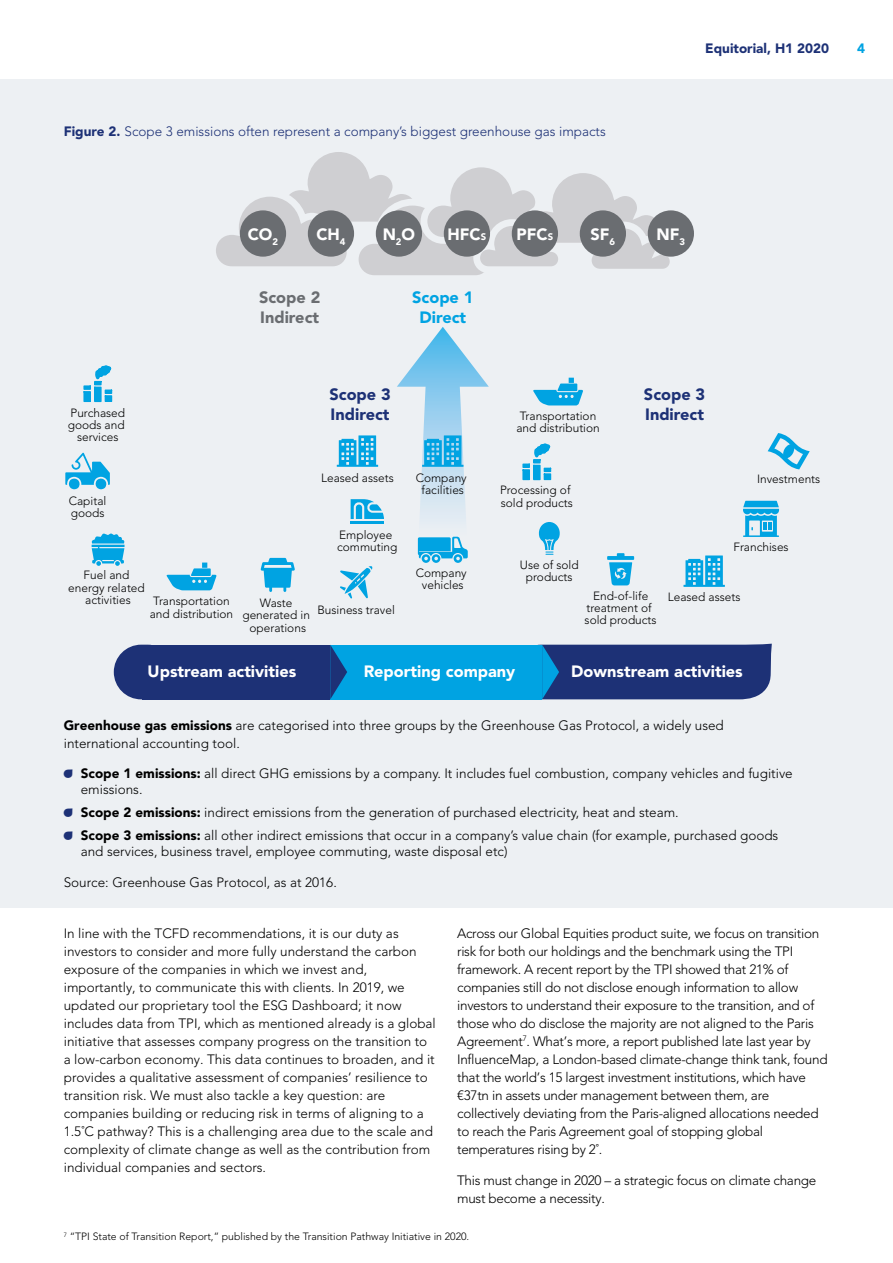
<style>
.page{position:relative;width:893px;height:1263px;background:#fff}
.page>*{position:absolute;margin:0;border:0;box-sizing:border-box;transform-origin:0 0}
.t1{font:900 16.35px "Avenir LT Std";color:#fff}
.t2{font:900 16.35px/19.6px "Avenir LT Std";color:#1d3176}
.t3{font:900 16.35px/19.6px "Avenir LT Std";color:#6a6d71}
.t4{font:900 16.35px/19.6px "Avenir LT Std";color:#00a3e2;text-align:center}
.t5{font:300 13.5px/18px "Avenir LT Std";color:#000}
.t6{font:300 13.5px/18px "Avenir LT Std";letter-spacing:-.02em;color:#000}
.t7{font:300 13.5px "Avenir LT Std";color:#1d3176}
.t8{font:900 13.5px "Avenir LT Std";color:#1d3176}
.t9{font:900 13.5px "Avenir LT Std";color:#00a3e2}
.t10{font:300 11.85px/12.3px "Avenir LT Std";color:#000}
.t11{font:300 10.5px "Avenir LT Std";color:#000}
.s1{font-weight:900}
.s2{font-size:9.45px}
.s3{font-family:"Droplets";font-weight:400;font-size:15px;color:#1d3176}
</style>
<div class="page">
<div style="left:0;top:79px;width:893px;height:829px;background:#edf0f3"></div>
<svg style="left:216px;top:152px;width:454px;height:123px"></svg>
<div style="left:240px;top:210px;width:46px;height:47px;background:#6a6d71;border-radius:50%"></div>
<div style="left:308px;top:210px;width:46px;height:47px;background:#6a6d71;border-radius:50%"></div>
<div style="left:376px;top:210px;width:46px;height:47px;background:#6a6d71;border-radius:50%"></div>
<div style="left:444px;top:210px;width:46px;height:47px;background:#6a6d71;border-radius:50%"></div>
<div style="left:512px;top:210px;width:46px;height:47px;background:#6a6d71;border-radius:50%"></div>
<div style="left:580px;top:210px;width:46px;height:47px;background:#6a6d71;border-radius:50%"></div>
<div style="left:648px;top:210px;width:46px;height:47px;background:#6a6d71;border-radius:50%"></div>
<div style="left:330px;top:645px;width:212px;height:54px;background:#00a3e2"></div>
<div style="left:114px;top:645px;width:61px;height:54px;background:#1d3176;border-radius:27px"></div>
<div style="left:142px;top:645px;width:188px;height:54px;background:#1d3176"></div>
<svg style="left:538px;top:644px;width:234px;height:55px;background:#203b7f"></svg>
<svg style="left:330px;top:645px;width:17px;height:54px"></svg>
<svg style="left:683px;top:555px;width:42px;height:32px"></svg>
<svg style="left:533px;top:378px;width:50px;height:27px"></svg>
<svg style="left:522px;top:443px;width:29px;height:37px"></svg>
<svg style="left:539px;top:522px;width:21px;height:33px"></svg>
<svg style="left:607px;top:553px;width:27px;height:32px"></svg>
<svg style="left:743px;top:501px;width:36px;height:36px"></svg>
<svg style="left:768px;top:433px;width:42px;height:36px"></svg>
<svg style="left:397px;top:327px;width:92px;height:236px"></svg>
<svg style="left:337px;top:435px;width:41px;height:32px"></svg>
<svg style="left:351px;top:499px;width:33px;height:20px"></svg>
<hr style="left:351px;top:521px;width:33px;height:3px;background:#00a3e2">
<svg style="left:340px;top:566px;width:33px;height:33px"></svg>
<svg style="left:261px;top:558px;width:34px;height:34px"></svg>
<svg style="left:166px;top:562px;width:51px;height:28px"></svg>
<svg style="left:92px;top:533px;width:33px;height:33px"></svg>
<svg style="left:65px;top:453px;width:45px;height:36px"></svg>
<svg style="left:83px;top:365px;width:29px;height:37px"></svg>
<p class="t7" style="left:64px;top:124px;width:544px"><span class="s1">Figure 2.</span> Scope 3 emissions often represent a company’s biggest greenhouse gas impacts</p>
<p class="t8" style="left:705px;top:40px;width:125px">Equitorial, H1 2020</p>
<p class="t9" style="left:857px;top:40px;width:9px">4</p>
<p class="t1" style="left:248px;top:224px;width:32px">CO<sub>2</sub></p>
<p class="t1" style="left:316px;top:224px;width:31px">CH<sub>4</sub></p>
<p class="t1" style="left:383px;top:224px;width:34px">N<sub>2</sub>O</p>
<p class="t1" style="left:448px;top:224px;width:40px">HFC<span class="s2">S</span></p>
<p class="t1" style="left:517px;top:224px;width:38px">PFC<span class="s2">S</span></p>
<p class="t1" style="left:591px;top:224px;width:26px">SF<sub>6</sub></p>
<p class="t1" style="left:657px;top:224px;width:30px">NF<sub>3</sub></p>
<p class="t3" style="left:259px;top:287px;width:63px">Scope 2<br>Indirect</p>
<p class="t4" style="left:412px;top:287px;width:63px">Scope 1<br>Direct</p>
<p class="t10" style="left:68px;top:407px;width:59px;text-align:center">Purchased goods and services</p>
<p class="t2" style="left:329px;top:385px;width:63px">Scope 3<br>Indirect</p>
<p class="t10" style="left:516px;top:410px;width:85px">Transportation and distribution</p>
<p class="t2" style="left:644px;top:385px;width:63px">Scope 3<br>Indirect</p>
<p class="t10" style="left:69px;top:494px;width:39px">Capital goods</p>
<p class="t10" style="left:321px;top:472px;width:74px">Leased assets</p>
<p class="t10" style="left:416px;top:472px;width:53px;text-align:center">Company facilities</p>
<p class="t10" style="left:500px;top:484px;width:74px">Processing of sold products</p>
<p class="t10" style="left:757px;top:473px;width:65px">Investments</p>
<p class="t10" style="left:337px;top:529px;width:62px">Employee commuting</p>
<p class="t10" style="left:733px;top:541px;width:57px">Franchises</p>
<p class="t10" style="left:68px;top:569px;width:78px;text-align:center">Fuel and energy related activities</p>
<p class="t10" style="left:150px;top:595px;width:85px">Transportation and distribution</p>
<p class="t10" style="left:242px;top:597px;width:69px;text-align:center">Waste generated in operations</p>
<p class="t10" style="left:317px;top:604px;width:79px">Business travel</p>
<p class="t10" style="left:416px;top:566px;width:53px;text-align:center">Company vehicles</p>
<p class="t10" style="left:520px;top:559px;width:60px;text-align:center">Use of sold products</p>
<p class="t10" style="left:593px;top:590px;width:57px">End-of-life</p>
<p class="t10" style="left:668px;top:591px;width:74px">Leased assets</p>
<p class="t10" style="left:585px;top:602px;width:74px">treatment of sold products</p>
<p class="t1" style="left:148px;top:661px;width:150px">Upstream activities</p>
<p class="t1" style="left:364px;top:661px;width:153px">Reporting company</p>
<p class="t1" style="left:571px;top:661px;width:173px">Downstream activities</p>
<p class="t5" style="left:64px;top:717px;width:662px"><span class="s1">Greenhouse gas emissions</span> are categorised into three groups by the Greenhouse Gas Protocol, a widely used international accounting tool.</p>
<p class="t5" style="left:81px;top:765px;width:713px;line-height:16.5px;text-indent:-17px"><span class="s3">A</span> <span class="s1">Scope 1 emissions:</span> all direct GHG emissions by a company. It includes fuel combustion, company vehicles and fugitive emissions.</p>
<p class="t5" style="left:64px;top:801px;width:716px;line-height:23px"><span class="s3">A</span> <span class="s1">Scope 2 emissions:</span> indirect emissions from the generation of purchased electricity, heat and steam.<br><span class="s3">A</span> <span class="s1">Scope 3 emissions:</span> all other indirect emissions that occur in a company’s value chain (for example, purchased goods</p>
<p class="t5" style="left:81px;top:843px;width:428px">and services, business travel, employee commuting, waste disposal etc)</p>
<p class="t5" style="left:64px;top:873px;width:275px">Source: Greenhouse Gas Protocol, as at 2016.</p>
<p class="t5" style="left:64px;top:924px;width:374px">In line with the TCFD recommendations, it is our duty as investors to consider and more fully understand the carbon exposure of the companies in which we invest and, importantly, to communicate this with clients. In 2019, we updated our proprietary tool the ESG Dashboard; it now includes data from TPI, which as mentioned already is a global initiative that assesses company progress on the transition to a low-carbon economy. This data continues to broaden, and it provides a qualitative assessment of companies’ resilience to transition risk. We must also tackle a key question: are companies building or reducing risk in terms of aligning to a 1.5˚C pathway? This is a challenging area due to the scale and complexity of climate change as well as the contribution from individual companies and sectors.</p>
<p class="t6" style="left:457px;top:924px;width:372px">Across our Global Equities product suite, we focus on transition risk for both our holdings and the benchmark using the TPI framework. A recent report by the TPI showed that 21% of companies still do not disclose enough information to allow investors to understand their exposure to the transition, and of those who do disclose the majority are not aligned to the Paris Agreement<sup>7</sup>. What’s more, a report published late last year by InfluenceMap, a London-based climate-change think tank, found that the world’s 15 largest investment institutions, which have €37tn in assets under management between them, are collectively deviating from the Paris-aligned allocations needed to reach the Paris Agreement goal of stopping global temperatures rising by 2˚.</p>
<p class="t6" style="left:457px;top:1171px;width:361px">This must change in 2020 – a strategic focus on climate change must become a necessity.</p>
<p class="t11" style="left:64px;top:1230px;width:407px"><sup>7</sup> “TPI State of Transition Report,” published by the Transition Pathway Initiative in 2020.</p>
</div>
